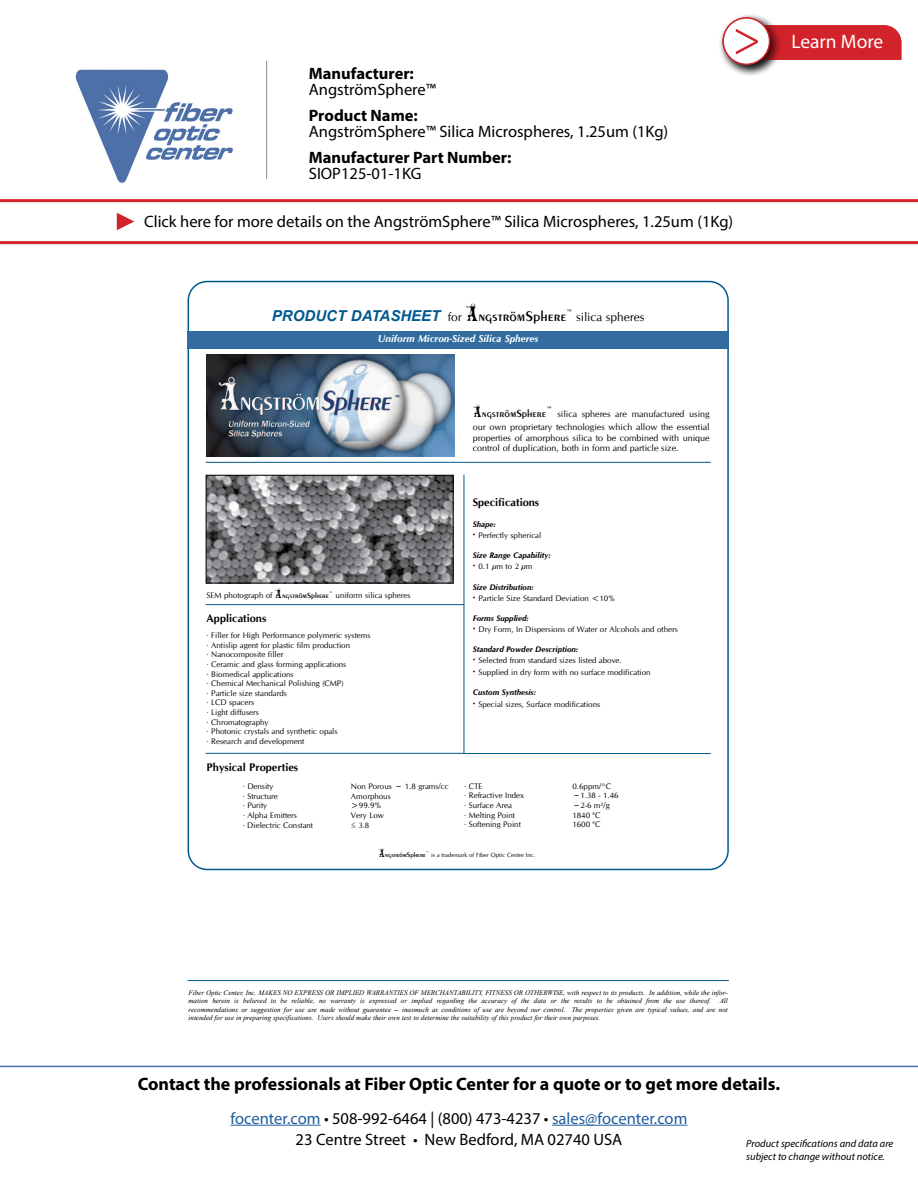
<style>
.page{position:relative;width:918px;height:1188px;background:#fff}
.page>*{position:absolute;margin:0;border:0;box-sizing:border-box;transform-origin:0 0}
.t1{font:51px "Minion Pro";color:#d2232a}
.t2{font:19.5px "Myriad Pro";color:#fff}
.t3{font:700 18px "Myriad Pro";color:#000}
.t4{font:16.5px/16.5px "Myriad Pro";color:#000}
.t5{font:16.5px "Myriad Pro";color:#215e9e}
.t6{font:700 16.5px "Myriad Pro";color:#000}
.t7{font:italic 700 15px "Arial";color:#005890}
.t8{font:700 11.1px "CG Omega";color:#000}
.t9{font:11.1px "Penwin Regular SWFTE";color:#000}
.t10{font:italic 10.5px "Myriad Pro";color:#000}
.t11{font:italic 700 10.05px "CG Omega";color:#fff}
.t12{font:9px/12.9px "CG Omega";color:#000;text-align:right}
.t13{font:7.95px/9.6px "CG Omega";color:#000}
.t14{font:italic 700 7.95px/11.1px "CG Omega";color:#000}
.t15{font:7.95px "Penwin Regular SWFTE";color:#000}
.t16{font:italic 7.05px/8.4px "Times New Roman";color:#000;text-align:justify}
.t17{font:6px "CG Omega";color:#000}
.s1{font-weight:700}
.s2{font-family:"CG Omega";font-weight:400;font-style:normal;font-size:12px;color:#000}
.s3{font-family:"Max Circus";font-weight:400;font-style:normal;font-size:20.1px;color:#000}
.s4{font-family:"Penwin Regular SWFTE";font-weight:400;font-style:normal;color:#000}
.s5{font-family:"Max Circus";font-size:14.1px}
.s6{font-family:"Max Circus";font-size:11.1px}
.s7{font-family:"Penwin Regular SWFTE"}
.s8{font-family:"MS Line Draw"}
.s9{font-weight:700;font-style:italic}
.s10{font-weight:700;font-size:10.05px}
.s11{font-style:normal;font-size:10.05px}
.s12{font-weight:400;font-style:normal}
.s13{font-family:"Myriad Pro"}
.s14{font-family:"Max Circus";font-size:10.05px}
.s15{font-family:"Penwin Regular SWFTE";font-size:7.05px}
.s16{color:#000}
</style>
<div class="page">
<hr style="left:231px;top:1125px;width:90px;height:1px;background:#215e9e">
<hr style="left:552px;top:1125px;width:135px;height:1px;background:#215e9e">
<hr style="left:0;top:1066px;width:918px;height:1px;background:#4f70a8">
<svg style="left:188px;top:281px;width:541px;height:589px"></svg>
<hr style="left:188px;top:980px;width:541px;height:1px;background:#005890">
<div style="left:188px;top:331px;width:541px;height:18px;background:#336da0"></div>
<img style="left:208px;top:477px;width:244px;height:105px">
<div style="left:206px;top:475px;width:248px;height:109px;border:1px solid #000"></div>
<div style="left:203px;top:354px;width:261px;height:103px;background:linear-gradient(to bottom,#fff,#fff)"></div>
<img style="left:207px;top:355px;width:247px;height:102px">
<hr style="left:206px;top:462px;width:505px;height:1px;background:#005890">
<hr style="left:463px;top:475px;width:1px;height:279px;background:#005890">
<hr style="left:206px;top:604px;width:258px;height:1px;background:#005890">
<hr style="left:206px;top:753px;width:258px;height:1px;background:#005890">
<hr style="left:464px;top:753px;width:247px;height:1px;background:#005890">
<img style="left:75px;top:69px;width:158px;height:114px">
<hr style="left:266px;top:61px;width:1px;height:118px;background:#8a8c8e">
<hr style="left:0;top:241px;width:918px;height:3px;background:#d2232a">
<svg style="left:117px;top:213px;width:17px;height:17px"></svg>
<div style="left:783px;top:25px;width:118px;height:35px;background:#d2232a"></div>
<div style="left:718px;top:13px;width:65px;height:64px;background:#000;opacity:.75"></div>
<div style="left:723px;top:18px;width:47px;height:46px;background:#fff;border-radius:50%"></div>
<div style="left:723px;top:17px;width:47px;height:48px;border:1px solid #d2232a;border-radius:50%"></div>
<hr style="left:0;top:199px;width:918px;height:3px;background:#d2232a">
<p class="t1" style="left:733px;top:4px;width:30px">&gt;</p>
<p class="t2" style="left:791px;top:30px;width:93px">Learn More</p>
<p class="t4" style="left:309px;top:65px;width:129px"><span class="s1">Manufacturer:<br></span>AngströmSphere™</p>
<p class="t4" style="left:309px;top:107px;width:361px"><span class="s1">Product Name:<br></span>AngströmSphere™ Silica Microspheres, 1.25um (1Kg)</p>
<p class="t6" style="left:309px;top:146px;width:204px">Manufacturer Part Number:</p>
<p class="t4" style="left:309px;top:165px;width:114px">SIOP125-01-1KG</p>
<p class="t4" style="left:144px;top:213px;width:591px">Click here for more details on the AngströmSphere™ Silica Microspheres, 1.25um (1Kg)</p>
<h3 class="t7" style="left:272px;top:306px;width:374px">PRODUCT DATASHEET <span class="s2">for</span> <span class="s3">Å</span><span class="s4">ngströmSphere</span><sup>™</sup> <span class="s2">silica spheres</span></h3>
<p class="t11" style="left:378px;top:333px;width:162px">Uniform Micron-Sized Silica Spheres</p>
<h3 class="t9" style="left:473px;top:406px;width:75px"><span class="s5">Å</span>ngströmSphere</h3>
<p class="t15" style="left:546px;top:404px;width:8px">™</p>
<p class="t12" style="left:473px;top:407px;width:238px">silica spheres are manufactured using<br>our own proprietary technologies which allow the essential</p>
<p class="t12" style="left:473px;top:432px;width:238px;line-height:10.8px;text-align:left">properties of amorphous silica to be combined with unique control of duplication, both in form and particle size.</p>
<p class="t13" style="left:207px;top:590px;width:206px">SEM photograph of <span class="s6">Å</span><span class="s7">ngströmSphere</span><sup>™</sup> uniform silica spheres</p>
<h3 class="t8" style="left:207px;top:611px;width:61px">Applications</h3>
<p class="t13" style="left:207px;top:631px;width:166px">· Filler for High Performance polymeric systems · Antislip agent for plastic film production<br>· Nanocomposite filler<br>· Ceramic and glass forming applications<br>· Biomedical applications<br>· Chemical Mechanical Polishing (CMP)<br>· Particle size standards<br>· LCD spacers<br>· Light diffusers<br>· Chromatography<br>· Photonic crystals and synthetic opals<br>· Research and development</p>
<h3 class="t8" style="left:207px;top:760px;width:93px">Physical Properties</h3>
<p class="t13" style="left:243px;top:782px;width:32px">· Density</p>
<p class="t13" style="left:351px;top:782px;width:99px">Non Porous ~ 1.8 grams/cc</p>
<p class="t13" style="left:243px;top:791px;width:37px">· Structure</p>
<p class="t13" style="left:351px;top:791px;width:41px">Amorphous</p>
<p class="t13" style="left:243px;top:801px;width:26px">· Purity</p>
<p class="t13" style="left:351px;top:801px;width:32px">&gt;99.9%</p>
<p class="t13" style="left:243px;top:810px;width:56px">· Alpha Emitters</p>
<p class="t13" style="left:351px;top:810px;width:35px">Very Low</p>
<p class="t13" style="left:243px;top:820px;width:72px">· Dielectric Constant</p>
<p class="t13" style="left:351px;top:820px;width:20px"><span class="s8">ó</span> 3.8</p>
<h3 class="t8" style="left:473px;top:496px;width:68px">Specifications</h3>
<p class="t13" style="left:473px;top:519px;width:70px;line-height:11.1px"><span class="s9">Shape:<br></span><span class="s10">·</span> Perfectly spherical</p>
<p class="t14" style="left:473px;top:550px;width:80px">Size Range Capability: <span class="s11">·</span> <span class="s12">0.1 µm to 2 µm</span></p>
<p class="t13" style="left:473px;top:581px;width:144px;line-height:11.1px"><span class="s9">Size Distribution:<br></span><span class="s10">·</span> Particle Size Standard Deviation &lt;10%</p>
<p class="t13" style="left:473px;top:613px;width:207px;line-height:11.1px"><span class="s9">Forms Supplied:<br></span><span class="s10">·</span> Dry Form, In Dispersions of Water or Alcohols and others</p>
<p class="t13" style="left:473px;top:644px;width:151px;line-height:11.1px"><span class="s9">Standard Powder Description:<br></span><span class="s10">·</span> Selected from standard sizes listed above.</p>
<p class="t13" style="left:473px;top:668px;width:179px"><span class="s10">·</span> Supplied in dry form with no surface modification</p>
<p class="t13" style="left:473px;top:687px;width:129px;line-height:11.1px"><span class="s9">Custom Synthesis:<br></span><span class="s10">·</span> Special sizes, Surface modifications</p>
<p class="t13" style="left:464px;top:781px;width:20px">· CTE</p>
<p class="t13" style="left:573px;top:781px;width:40px">0.6ppm/°C</p>
<p class="t13" style="left:464px;top:791px;width:62px">· Refractive Index</p>
<p class="t13" style="left:572px;top:791px;width:48px">~1.38 - 1.46</p>
<p class="t13" style="left:464px;top:801px;width:49px">· Surface Area</p>
<p class="t13" style="left:572px;top:801px;width:39px">~2-6 m²/g</p>
<p class="t13" style="left:464px;top:810px;width:52px">· Melting Point</p>
<p class="t13" style="left:572px;top:810px;width:30px">1840 <span class="s13">°</span>C</p>
<p class="t13" style="left:464px;top:820px;width:58px">· Softening Point</p>
<p class="t13" style="left:572px;top:820px;width:30px">1600 <span class="s13">°</span>C</p>
<p class="t17" style="left:378px;top:851px;width:159px"><span class="s14">Å</span><span class="s15">ngströmSphere</span><sup>™</sup> is a trademark of Fiber Optic Center Inc.</p>
<p class="t16" style="left:189px;top:988px;width:541px">Fiber Optic Center, Inc. MAKES NO EXPRESS OR IMPLIED WARRANTIES OF MERCHANTABILITY, FITNESS OR OTHERWISE, with respect to its products. In addition, while the infor&shy;mation herein is believed to be reliable, no warranty is expressed or implied regarding the accuracy of the data or the results to be obtained from the use thereof. All recommendations or suggestion for use are made without guarantee -- inasmuch as conditions of use are beyond our control. The properties given are typical values, and are not intended for use in preparing specifications. Users should make their own test to determine the suitability of this product for their own purposes.</p>
<p class="t3" style="left:138px;top:1072px;width:644px">Contact the professionals at Fiber Optic Center for a quote or to get more details.</p>
<p class="t5" style="left:231px;top:1108px;width:458px">focenter.com <span class="s16">• 508-992-6464 | (800) 473-4237 •</span> sales@focenter.com</p>
<p class="t4" style="left:296px;top:1131px;width:328px">23 Centre Street • New Bedford, MA 02740 USA</p>
<p class="t10" style="left:746px;top:1137px;width:149px">Product specifications and data are</p>
<p class="t10" style="left:746px;top:1150px;width:140px">subject to change without notice.</p>
</div>
